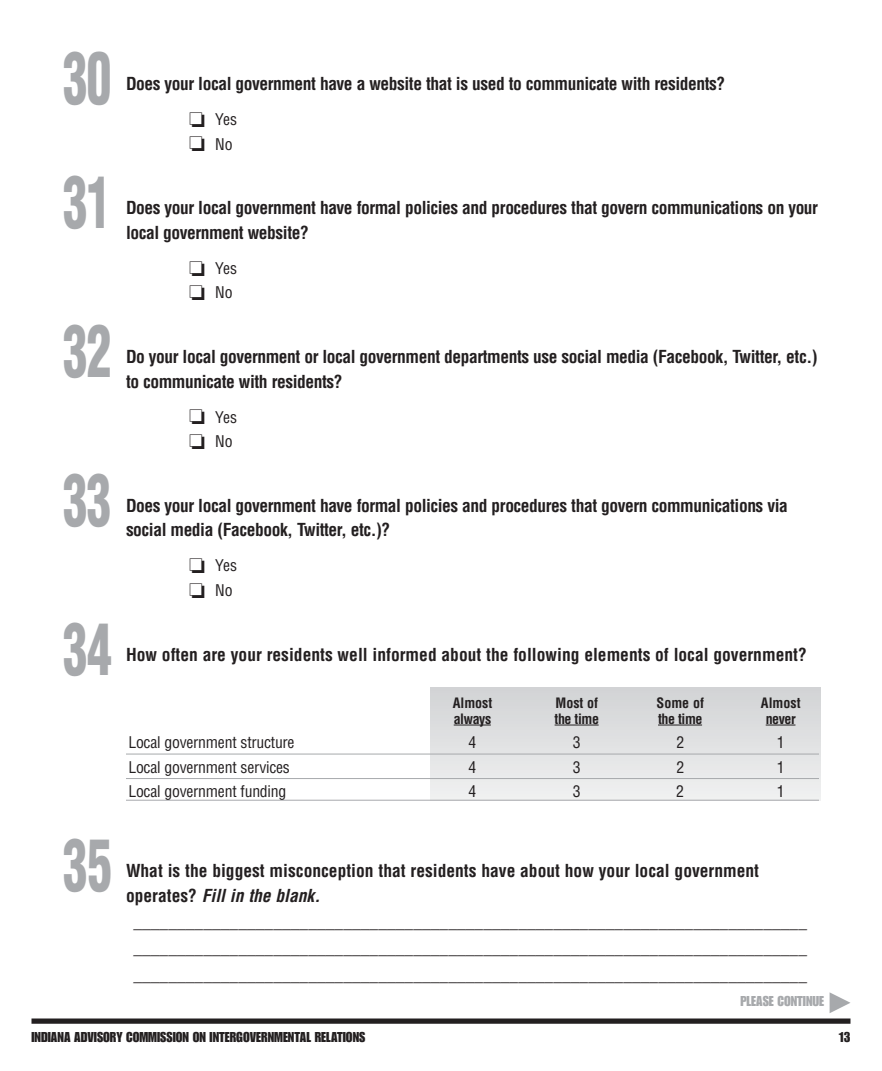
<style>
.page{position:relative;width:882px;height:1071px;background:#fff}
.page>*{position:absolute;margin:0;border:0;box-sizing:border-box;transform-origin:0 0}
.t1{font:900 condensed 70px "Helvetica";letter-spacing:-.015em;color:#a7a9ac;scale:.7 1}
.t2{font:700 condensed 17.5px/24.5px "Helvetica";letter-spacing:-.025em;color:#231f20}
.t3{font:italic 700 condensed 17.5px/26.2px "Helvetica";color:#231f20;text-align:justify}
.t4{font:700 condensed 17.5px/24.5px "Helvetica";color:#231f20}
.t5{font:condensed 15.75px "Helvetica";letter-spacing:-.015em;color:#231f20}
.t6{font:14px "Impact URWT";color:#231f20}
.t7{font:700 condensed 14px "Helvetica";letter-spacing:-.03em;color:#231f20}
.t8{font:14px "Impact URWT";color:#a7a9ac}
.s1{font-style:italic}
</style>
<div class="page">
<div style="left:32px;top:1018px;width:818px;height:6px;background:#231f20"></div>
<svg style="left:830px;top:992px;width:20px;height:21px"></svg>
<div style="left:430px;top:688px;width:390px;height:112px;background:linear-gradient(to bottom,#d0d2d4,#f0f1f1)"></div>
<hr style="left:454px;top:725px;width:37px;height:1px;background:#231f20">
<hr style="left:555px;top:725px;width:44px;height:1px;background:#231f20">
<hr style="left:658px;top:725px;width:44px;height:1px;background:#231f20">
<svg style="left:766px;top:725px;width:29px;height:1px"></svg>
<hr style="left:126px;top:754px;width:693px;height:1px;background:#a7a9ac">
<hr style="left:126px;top:778px;width:693px;height:1px;background:#a7a9ac">
<hr style="left:126px;top:800px;width:693px;height:1px;background:#a7a9ac">
<h1 class="t1" style="left:63px;top:52px;width:70px">30</h1>
<h1 class="t1" style="left:63px;top:176px;width:70px">31</h1>
<h1 class="t1" style="left:63px;top:325px;width:70px">32</h1>
<h1 class="t1" style="left:63px;top:473px;width:70px">33</h1>
<h1 class="t1" style="left:63px;top:622px;width:71px">34</h1>
<p class="t2" style="left:126px;top:73px;width:601px">Does your local government have a website that is used to communicate with residents?</p>
<p class="t5" style="left:189px;top:113px;width:50px">□ Yes</p>
<p class="t5" style="left:189px;top:138px;width:45px">□ No</p>
<p class="t2" style="left:126px;top:197px;width:694px">Does your local government have formal policies and procedures that govern communications on your local government website?</p>
<p class="t5" style="left:189px;top:262px;width:50px">□ Yes</p>
<p class="t5" style="left:189px;top:287px;width:45px">□ No</p>
<p class="t2" style="left:126px;top:346px;width:693px">Do your local government or local government departments use social media (Facebook, Twitter, etc.) to communicate with residents?</p>
<p class="t5" style="left:189px;top:411px;width:50px">□ Yes</p>
<p class="t5" style="left:189px;top:435px;width:45px">□ No</p>
<p class="t2" style="left:126px;top:495px;width:663px">Does your local government have formal policies and procedures that govern communications via social media (Facebook, Twitter, etc.)?</p>
<p class="t5" style="left:189px;top:560px;width:50px">□ Yes</p>
<p class="t5" style="left:189px;top:584px;width:45px">□ No</p>
<p class="t4" style="left:126px;top:643px;width:682px">How often are your residents well informed about the following elements of local government?</p>
<p class="t7" style="left:453px;top:697px;width:41px">Almost</p>
<p class="t7" style="left:555px;top:697px;width:44px">Most of</p>
<p class="t7" style="left:657px;top:697px;width:49px">Some of</p>
<p class="t7" style="left:761px;top:697px;width:41px">Almost</p>
<p class="t7" style="left:454px;top:713px;width:39px">always</p>
<p class="t7" style="left:555px;top:713px;width:46px">the time</p>
<p class="t7" style="left:658px;top:713px;width:46px">the time</p>
<p class="t7" style="left:766px;top:713px;width:32px">never</p>
<p class="t5" style="left:128px;top:736px;width:168px">Local government structure</p>
<p class="t5" style="left:469px;top:736px;width:9px">4</p>
<p class="t5" style="left:573px;top:736px;width:9px">3</p>
<p class="t5" style="left:676px;top:736px;width:9px">2</p>
<p class="t5" style="left:777px;top:736px;width:9px">1</p>
<p class="t5" style="left:128px;top:761px;width:163px">Local government services</p>
<p class="t5" style="left:469px;top:761px;width:9px">4</p>
<p class="t5" style="left:573px;top:761px;width:9px">3</p>
<p class="t5" style="left:676px;top:761px;width:9px">2</p>
<p class="t5" style="left:777px;top:761px;width:9px">1</p>
<p class="t5" style="left:128px;top:785px;width:160px">Local government funding</p>
<p class="t5" style="left:469px;top:785px;width:9px">4</p>
<p class="t5" style="left:573px;top:785px;width:9px">3</p>
<p class="t5" style="left:676px;top:785px;width:9px">2</p>
<p class="t5" style="left:777px;top:785px;width:9px">1</p>
<h1 class="t1" style="left:63px;top:839px;width:71px">35</h1>
<p class="t4" style="left:126px;top:860px;width:635px">What is the biggest misconception that residents have about how your local government o p e r a t e s ? <span class="s1">Fill in the blank.</span></p>
<p class="t3" style="left:134px;top:910px;width:679px">_____________________________________________________________________________ _____________________________________________________________________________ _____________________________________________________________________________</p>
<p class="t8" style="left:740px;top:993px;width:85px">PLEASE CONTINUE</p>
<p class="t6" style="left:32px;top:1029px;width:335px">INDIANA ADVISORY COMMISSION ON INTERGOVERNMENTAL RELATIONS</p>
<p class="t6" style="left:839px;top:1029px;width:13px">13</p>
</div>
